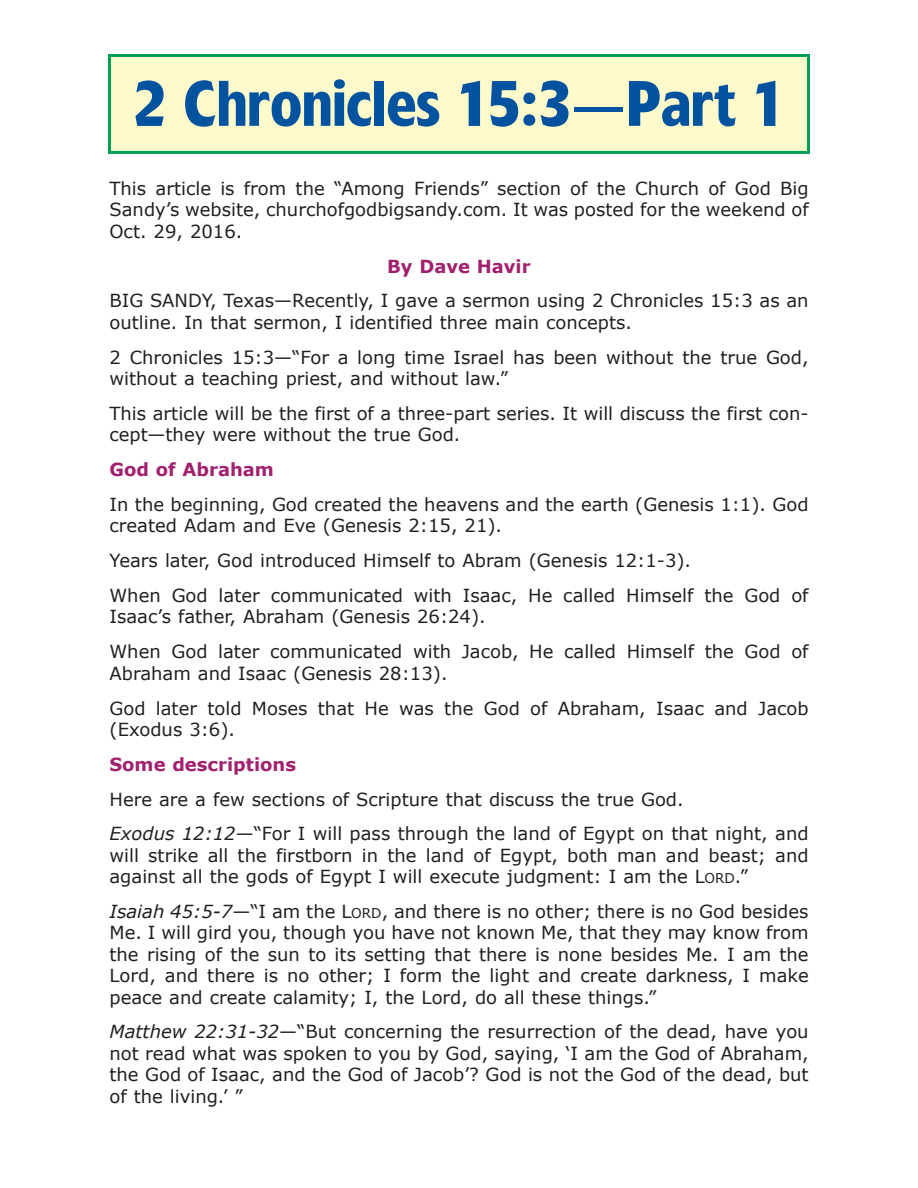
<style>
.page{position:relative;width:918px;height:1188px;background:#fff}
.page>*{position:absolute;margin:0;border:0;box-sizing:border-box;transform-origin:0 0}
.t1{font:700 60px "Forever";color:#0153a0;scale:.95 1}
.t2{font:18px/21.3px "Verdana";color:#231f20}
.t3{font:700 18px "Verdana";color:#a1216f}
.s1{font-style:italic}
.s2{font-size:13.5px}
</style>
<div class="page">
<div style="left:110px;top:56px;width:698px;height:96px;background:#fffacb"></div>
<div style="left:108px;top:54px;width:702px;height:100px;border:3px solid #009e57"></div>
<h1 class="t1" style="left:133px;top:82px;width:689px">2 Chronicles 15:3—Part 1</h1>
<p class="t2" style="left:110px;top:177px;width:701px;text-align:justify">This article is from the “Among Friends” section of the Church of God Big Sandy’s website, churchofgodbigsandy.com. It was posted for the weekend of Oct. 29, 2016.</p>
<p class="t3" style="left:387px;top:254px;width:145px">By Dave Havir</p>
<p class="t2" style="left:110px;top:290px;width:701px">BIG SANDY, Texas—Recently, I gave a sermon using 2 Chronicles 15:3 as an outline. In that sermon, I identified three main concepts.</p>
<p class="t2" style="left:110px;top:346px;width:701px">2 Chronicles 15:3—“For a long time Israel has been without the true God, without a teaching priest, and without law.”</p>
<p class="t2" style="left:110px;top:402px;width:701px">This article will be the first of a three-part series. It will discuss the first con&shy;cept—they were without the true God.</p>
<p class="t3" style="left:110px;top:458px;width:166px">God of Abraham</p>
<p class="t2" style="left:110px;top:493px;width:701px">In the beginning, God created the heavens and the earth (Genesis 1:1). God created Adam and Eve (Genesis 2:15, 21).</p>
<p class="t2" style="left:110px;top:543px;width:701px;line-height:34.8px">Years later, God introduced Himself to Abram (Genesis 12:1-3).<br>When God later communicated with Isaac, He called Himself the God of</p>
<p class="t2" style="left:110px;top:599px;width:701px;line-height:34.8px">Isaac’s father, Abraham (Genesis 26:24).<br>When God later communicated with Jacob, He called Himself the God of</p>
<p class="t2" style="left:110px;top:655px;width:701px;line-height:34.8px">Abraham and Isaac (Genesis 28:13).<br>God later told Moses that He was the God of Abraham, Isaac and Jacob</p>
<p class="t2" style="left:110px;top:718px;width:127px">(Exodus 3:6).</p>
<p class="t3" style="left:110px;top:753px;width:188px">Some descriptions</p>
<p class="t2" style="left:110px;top:781px;width:701px;line-height:34.8px">Here are a few sections of Scripture that discuss the true God.<br><span class="s1">Exodus 12:12</span>—“For I will pass through the land of Egypt on that night, and</p>
<p class="t2" style="left:110px;top:844px;width:701px">will strike all the firstborn in the land of Egypt, both man and beast; and against all the gods of Egypt I will execute judgment: I am the L<span class="s2">ORD</span>.”</p>
<p class="t2" style="left:110px;top:900px;width:701px;text-align:justify"><span class="s1">Isaiah 45:5-7</span>—“I am the L<span class="s2">ORD</span>, and there is no other; there is no God besides Me. I will gird you, though you have not known Me, that they may know from the rising of the sun to its setting that there is none besides Me. I am the Lord, and there is no other; I form the light and create darkness, I make peace and create calamity; I, the Lord, do all these things.”</p>
<p class="t2" style="left:110px;top:1021px;width:701px;text-align:justify"><span class="s1">Matthew 22:31-32</span>—“But concerning the resurrection of the dead, have you not read what was spoken to you by God, saying, ‘I am the God of Abraham, the God of Isaac, and the God of Jacob’? God is not the God of the dead, but of the living.’ ”</p>
</div>
